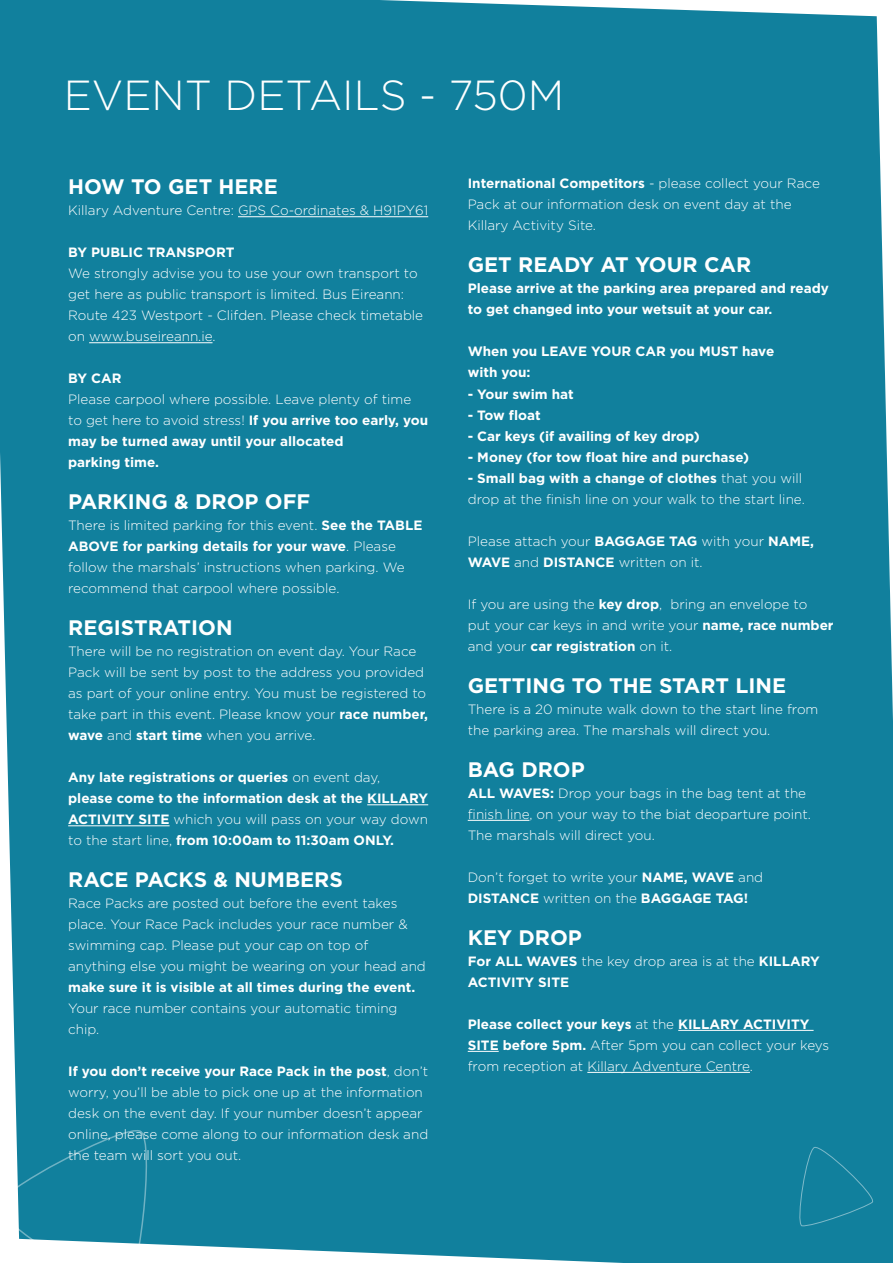
<style>
.page{position:relative;width:893px;height:1263px;background:#11809d}
.page>*{position:absolute;margin:0;border:0;box-sizing:border-box;transform-origin:0 0}
.t1{font:300 42px "Gotham";color:#fff}
.t2{font:700 21px "Gotham";color:#fff}
.t3{font:300 13.5px/21px "Gotham";color:#fff}
.t4{font:700 13.5px/21px "Gotham";color:#fff}
.s1{font-weight:300}
.s2{font-weight:700}
</style>
<div class="page">
<svg style="left:0;top:1123px;width:158px;height:140px"></svg>
<div style="left:795px;top:1143px;width:82px;height:84px;background:#11809d"></div>
<hr style="left:238px;top:216px;width:190px;height:1px;background:#fff">
<hr style="left:89px;top:342px;width:124px;height:1px;background:#fff">
<hr style="left:367px;top:804px;width:61px;height:1px;background:#fff">
<hr style="left:68px;top:825px;width:102px;height:1px;background:#fff">
<hr style="left:468px;top:820px;width:61px;height:1px;background:#fff">
<hr style="left:678px;top:1030px;width:136px;height:1px;background:#fff">
<hr style="left:468px;top:1051px;width:31px;height:1px;background:#fff">
<hr style="left:587px;top:1072px;width:163px;height:1px;background:#fff">
<h1 class="t1" style="left:64px;top:72px;width:502px">EVENT DETAILS - 750M</h1>
<h2 class="t2" style="left:68px;top:174px;width:211px">HOW TO GET HERE</h2>
<p class="t3" style="left:68px;top:199px;width:362px">Killary Adventure Centre: GPS Co-ordinates &amp; H91PY61</p>
<p class="t4" style="left:68px;top:241px;width:168px">BY PUBLIC TRANSPORT</p>
<p class="t3" style="left:68px;top:262px;width:356px">We strongly advise you to use your own transport to get here as public transport is limited. Bus Eireann:<br>Route 423 Westport - Clifden. Please check timetable on www.buseireann.ie.</p>
<p class="t4" style="left:68px;top:367px;width:55px">BY CAR</p>
<p class="t4" style="left:68px;top:388px;width:361px"><span class="s1">Please carpool where possible. Leave plenty of time to get here to avoid stress!</span> If you arrive too early, you may be turned away until your allocated<br>parking time.</p>
<h2 class="t2" style="left:68px;top:489px;width:244px">PARKING &amp; DROP OFF</h2>
<p class="t3" style="left:68px;top:514px;width:356px">There is limited parking for this event. <span class="s2">See the TABLE ABOVE for parking details for your wave</span>. Please follow the marshals’ instructions when parking. We recommend that carpool where possible.</p>
<h2 class="t2" style="left:68px;top:615px;width:166px">REGISTRATION</h2>
<p class="t3" style="left:68px;top:640px;width:361px">There will be no registration on event day. Your Race Pack will be sent by post to the address you provided as part of your online entry. You must be registered to take part in this event. Please know your <span class="s2">race number, wave</span> and <span class="s2">start time</span> when you arrive.</p>
<p class="t4" style="left:68px;top:766px;width:361px">Any late registrations or queries <span class="s1">on event day, </span>please come to the information desk at the KILLARY ACTIVITY SITE <span class="s1">which you will pass on your way down to the start line,</span> from 10:00am to 11:30am ONLY.</p>
<h2 class="t2" style="left:68px;top:867px;width:276px">RACE PACKS &amp; NUMBERS</h2>
<p class="t3" style="left:68px;top:892px;width:359px">Race Packs are posted out before the event takes place. Your Race Pack includes your race number &amp; swimming cap. Please put your cap on top of anything else you might be wearing on your head and</p>
<p class="t4" style="left:68px;top:976px;width:349px">make sure it is visible at all times during the event.</p>
<p class="t3" style="left:68px;top:997px;width:331px">Your race number contains your automatic timing chip.</p>
<p class="t3" style="left:68px;top:1060px;width:362px"><span class="s2">If you don’t receive your Race Pack in the post</span>, don’t worry, you’ll be able to pick one up at the information desk on the event day. If your number doesn’t appear online, please come along to our information desk and the team will sort you out.</p>
<p class="t3" style="left:468px;top:173px;width:354px"><span class="s2">International Competitors</span> - please collect your Race<br>Pack at our information desk on event day at the<br>Killary Activity Site.</p>
<h2 class="t2" style="left:468px;top:253px;width:285px">GET READY AT YOUR CAR</h2>
<p class="t4" style="left:468px;top:278px;width:363px">Please arrive at the parking area prepared and ready to get changed into your wetsuit at your car.</p>
<p class="t4" style="left:468px;top:341px;width:308px">When you LEAVE YOUR CAR you MUST have with you:</p>
<p class="t4" style="left:468px;top:383px;width:107px">- Your swim hat</p>
<p class="t4" style="left:468px;top:404px;width:74px">- Tow float</p>
<p class="t4" style="left:468px;top:425px;width:234px">- Car keys (if availing of key drop)</p>
<p class="t4" style="left:468px;top:446px;width:283px">- Money (for tow float hire and purchase)</p>
<p class="t3" style="left:468px;top:467px;width:339px"><span class="s2">- Small bag with a change of clothes</span> that you will drop at the finish line on your walk to the start line.</p>
<p class="t3" style="left:468px;top:530px;width:348px">Please attach your <span class="s2">BAGGAGE TAG</span> with your <span class="s2">NAME,<br>WAVE</span> and <span class="s2">DISTANCE</span> written on it.</p>
<p class="t3" style="left:468px;top:593px;width:367px">If you are using the <span class="s2">key drop</span>, bring an envelope to<br>put your car keys in and write your <span class="s2">name, race number </span>and your <span class="s2">car registration</span> on it.</p>
<h2 class="t2" style="left:468px;top:673px;width:320px">GETTING TO THE START LINE</h2>
<p class="t3" style="left:468px;top:698px;width:352px">There is a 20 minute walk down to the start line from the parking area. The marshals will direct you.</p>
<h2 class="t2" style="left:468px;top:757px;width:119px">BAG DROP</h2>
<p class="t3" style="left:468px;top:782px;width:345px"><span class="s2">ALL WAVES:</span> Drop your bags in the bag tent at the finish line, on your way to the biat deoparture point.<br>The marshals will direct you.</p>
<p class="t3" style="left:468px;top:866px;width:297px">Don’t forget to write your <span class="s2">NAME, WAVE</span> and<br><span class="s2">DISTANCE</span> written on the <span class="s2">BAGGAGE TAG!</span></p>
<h2 class="t2" style="left:468px;top:925px;width:116px">KEY DROP</h2>
<p class="t4" style="left:468px;top:950px;width:353px">For ALL WAVES <span class="s1">the key drop area is at the</span> KILLARY<br>ACTIVITY SITE</p>
<p class="t3" style="left:468px;top:1013px;width:363px"><span class="s2">Please collect your keys</span> at the <span class="s2">KILLARY ACTIVITY<br>SITE before 5pm.</span> After 5pm you can collect your keys from reception at Killary Adventure Centre.</p>
</div>
